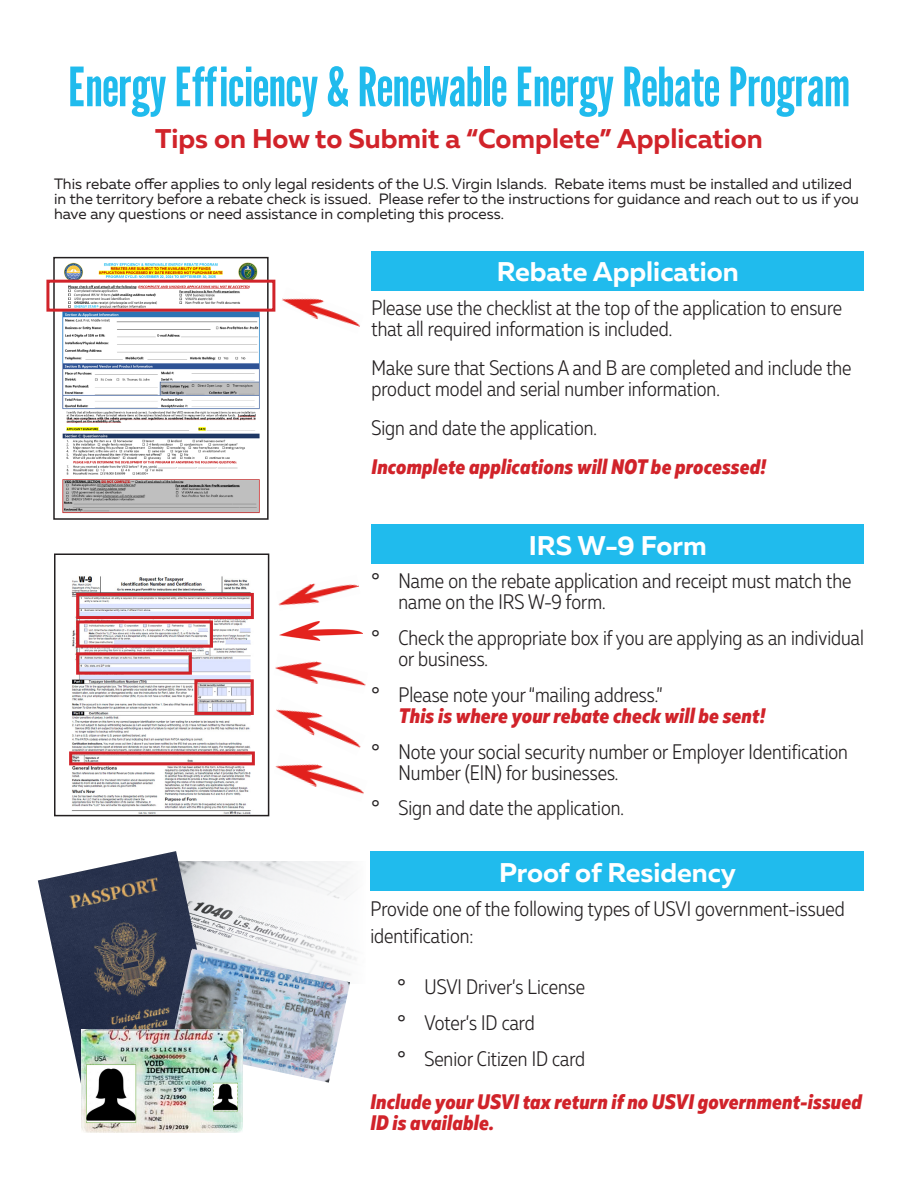
<style>
.page{position:relative;width:918px;height:1188px;background:#fff}
.page>*{position:absolute;margin:0;border:0;box-sizing:border-box;transform-origin:0 0}
.t1{font:54px "League Gothic";color:#20bbed}
.t2{font:700 27px "Muller";color:#fff}
.t3{font:700 27px "Muller";color:#d1232a}
.t4{font:300 21px/21px "Muller Narrow";color:#231f20}
.t5{font:italic 800 21px/21px "Muller Narrow Demo";letter-spacing:.01em;color:#d1232a}
.t6{font:15px/15px "Muller";color:#231f20}
.s1{font-family:"Muller";font-weight:400}
.s2{font-family:"Muller Narrow Demo"}
</style>
<div class="page">
<img style="left:56px;top:262px;width:210px;height:252px">
<div style="left:53px;top:257px;width:216px;height:263px;border:2px solid #231f20"></div>
<div style="left:46px;top:280px;width:229px;height:32px;border:3px solid #d1232a"></div>
<img style="left:221px;top:862px;width:136px;height:113px">
<img style="left:38px;top:851px;width:183px;height:233px">
<img style="left:170px;top:949px;width:180px;height:134px">
<img style="left:81px;top:1030px;width:162px;height:102px">
<div style="left:372px;top:251px;width:492px;height:40px;background:#20bbed"></div>
<div style="left:372px;top:524px;width:492px;height:40px;background:#20bbed"></div>
<div style="left:370px;top:851px;width:494px;height:40px;background:#20bbed"></div>
<img style="left:69px;top:576px;width:186px;height:237px">
<div style="left:54px;top:554px;width:215px;height:262px;border:2px solid #231f20"></div>
<div style="left:76px;top:593px;width:178px;height:26px;border:3px solid #d1232a"></div>
<div style="left:76px;top:620px;width:137px;height:28px;border:3px solid #d1232a"></div>
<div style="left:76px;top:652px;width:116px;height:23px;border:3px solid #d1232a"></div>
<div style="left:194px;top:679px;width:60px;height:36px;border:3px solid #d1232a"></div>
<div style="left:69px;top:751px;width:186px;height:14px;border:3px solid #d1232a"></div>
<img style="left:280px;top:622px;width:82px;height:19px">
<img style="left:275px;top:661px;width:91px;height:25px">
<img style="left:276px;top:709px;width:85px;height:39px">
<img style="left:275px;top:764px;width:89px;height:30px">
<img style="left:278px;top:583px;width:81px;height:23px">
<img style="left:282px;top:298px;width:78px;height:29px">
<p class="t1" style="left:68px;top:49px;width:783px">Energy Efficiency &amp; Renewable Energy Rebate Program</p>
<p class="t3" style="left:155px;top:122px;width:609px">Tips on How to Submit a “Complete” Application</p>
<p class="t6" style="left:54px;top:176px;width:807px">This rebate offer applies to only legal residents of the U.S. Virgin Islands. Rebate items must be installed and utilized in the territory before a rebate check is issued. Please refer to the instructions for guidance and reach out to us if you have any questions or need assistance in completing this process.</p>
<p class="t2" style="left:497px;top:255px;width:243px">Rebate Application</p>
<p class="t4" style="left:372px;top:297px;width:472px">Please use the checklist at the top of the application to ensure that all required information is included.</p>
<p class="t4" style="left:372px;top:357px;width:482px">Make sure that Sections A and B are completed and include the product model and serial number information.</p>
<p class="t4" style="left:372px;top:417px;width:227px">Sign and date the application.</p>
<p class="t5" style="left:372px;top:457px;width:396px">Incomplete applications will NOT be processed!</p>
<p class="t2" style="left:529px;top:528px;width:180px">IRS W-9 Form</p>
<p class="t4" style="left:399px;top:571px;width:454px;text-indent:-27px"><span class="s1">°</span> Name on the rebate application and receipt must match the name on the IRS W-9 form.</p>
<p class="t4" style="left:399px;top:628px;width:467px;text-indent:-27px"><span class="s1">°</span> Check the appropriate box if you are applying as an individual or business.</p>
<p class="t4" style="left:372px;top:685px;width:293px"><span class="s1">°</span> Please note your “<span class="s2">mailing address</span>.”</p>
<p class="t5" style="left:399px;top:706px;width:368px">This is where your rebate check will be sent!</p>
<p class="t4" style="left:399px;top:742px;width:451px;text-indent:-27px"><span class="s1">°</span> Note your social security number or Employer Identification<br>Number (EIN) for businesses.</p>
<p class="t4" style="left:372px;top:797px;width:254px"><span class="s1">°</span> Sign and date the application.</p>
<p class="t2" style="left:499px;top:856px;width:239px">Proof of Residency</p>
<p class="t4" style="left:370px;top:895px;width:476px;line-height:27px">Provide one of the following types of USVI government-issued identification:</p>
<p class="t4" style="left:397px;top:976px;width:189px"><span class="s1">°</span> USVI Driver’s License</p>
<p class="t4" style="left:397px;top:1012px;width:139px"><span class="s1">°</span> Voter’s ID card</p>
<p class="t4" style="left:397px;top:1048px;width:189px"><span class="s1">°</span> Senior Citizen ID card</p>
<p class="t5" style="left:370px;top:1091px;width:493px">Include your USVI tax return if no USVI government-issued<br>ID is available.</p>
</div>
